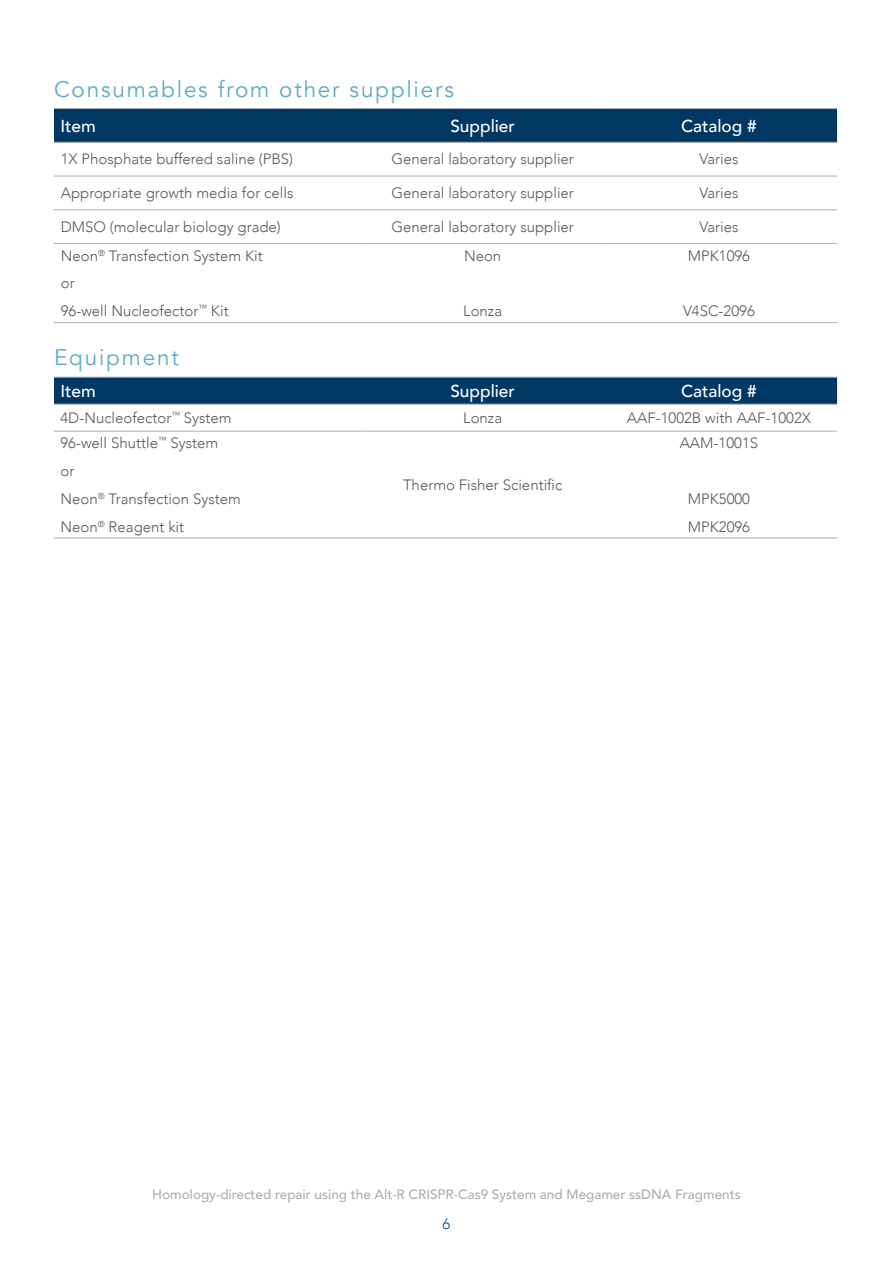
<style>
.page{position:relative;width:893px;height:1263px;background:#fff}
.page>*{position:absolute;margin:0;border:0;box-sizing:border-box;transform-origin:0 0}
.t1{font:22.5px "Avenir";letter-spacing:.08em;color:#5eaac6}
.t2{font:500 17.25px "Avenir";color:#fff}
.t3{font:300 15px/27.8px "Avenir";color:#58595b}
.t4{font:300 15px "Avenir";color:#005088}
.t5{font:500 13.5px "Avenir";color:#aeadaf}
</style>
<div class="page">
<div style="left:54px;top:109px;width:783px;height:33px;background:#003864"></div>
<hr style="left:54px;top:108px;width:310px;height:1px;background:#aeadaf">
<hr style="left:364px;top:108px;width:237px;height:1px;background:#aeadaf">
<hr style="left:601px;top:108px;width:236px;height:1px;background:#aeadaf">
<hr style="left:54px;top:142px;width:310px;height:1px;background:#aeadaf">
<hr style="left:364px;top:142px;width:237px;height:1px;background:#aeadaf">
<hr style="left:601px;top:142px;width:236px;height:1px;background:#aeadaf">
<hr style="left:54px;top:176px;width:310px;height:1px;background:#aeadaf">
<hr style="left:364px;top:176px;width:237px;height:1px;background:#aeadaf">
<hr style="left:601px;top:176px;width:236px;height:1px;background:#aeadaf">
<hr style="left:54px;top:209px;width:310px;height:1px;background:#aeadaf">
<hr style="left:364px;top:209px;width:237px;height:1px;background:#aeadaf">
<hr style="left:601px;top:209px;width:236px;height:1px;background:#aeadaf">
<hr style="left:54px;top:243px;width:310px;height:1px;background:#aeadaf">
<hr style="left:364px;top:243px;width:237px;height:1px;background:#aeadaf">
<hr style="left:601px;top:243px;width:236px;height:1px;background:#aeadaf">
<hr style="left:54px;top:322px;width:310px;height:1px;background:#aeadaf">
<hr style="left:364px;top:322px;width:237px;height:1px;background:#aeadaf">
<hr style="left:601px;top:322px;width:236px;height:1px;background:#aeadaf">
<div style="left:54px;top:378px;width:783px;height:26px;background:#003864"></div>
<hr style="left:54px;top:377px;width:310px;height:1px;background:#aeadaf">
<hr style="left:364px;top:377px;width:237px;height:1px;background:#aeadaf">
<hr style="left:601px;top:377px;width:236px;height:1px;background:#aeadaf">
<hr style="left:54px;top:404px;width:310px;height:1px;background:#aeadaf">
<hr style="left:54px;top:538px;width:310px;height:1px;background:#aeadaf">
<hr style="left:54px;top:431px;width:310px;height:1px;background:#aeadaf">
<hr style="left:364px;top:404px;width:237px;height:1px;background:#aeadaf">
<hr style="left:364px;top:431px;width:237px;height:1px;background:#aeadaf">
<hr style="left:364px;top:538px;width:237px;height:1px;background:#aeadaf">
<hr style="left:601px;top:404px;width:236px;height:1px;background:#aeadaf">
<hr style="left:601px;top:431px;width:236px;height:1px;background:#aeadaf">
<hr style="left:601px;top:538px;width:236px;height:1px;background:#aeadaf">
<h1 class="t1" style="left:54px;top:76px;width:401px">Consumables from other suppliers</h1>
<p class="t2" style="left:60px;top:111px;width:37px">Item</p>
<p class="t2" style="left:450px;top:111px;width:66px">Supplier</p>
<p class="t2" style="left:681px;top:111px;width:77px">Catalog #</p>
<p class="t3" style="left:61px;top:145px;width:234px">1X Phosphate buffered saline (PBS)</p>
<p class="t3" style="left:391px;top:145px;width:184px">General laboratory supplier</p>
<p class="t3" style="left:699px;top:145px;width:41px">Varies</p>
<p class="t3" style="left:61px;top:179px;width:234px">Appropriate growth media for cells</p>
<p class="t3" style="left:391px;top:179px;width:184px">General laboratory supplier</p>
<p class="t3" style="left:699px;top:179px;width:41px">Varies</p>
<p class="t3" style="left:61px;top:213px;width:222px">DMSO (molecular biology grade)</p>
<p class="t3" style="left:391px;top:213px;width:184px">General laboratory supplier</p>
<p class="t3" style="left:699px;top:213px;width:41px">Varies</p>
<p class="t3" style="left:61px;top:242px;width:204px">Neon<sup>®</sup> Transfection System Kit or<br>96-well Nucleofector<sup>™</sup> Kit</p>
<p class="t3" style="left:464px;top:242px;width:39px">Neon</p>
<p class="t3" style="left:688px;top:242px;width:64px">MPK1096</p>
<p class="t3" style="left:683px;top:297px;width:73px">V4SC-2096</p>
<p class="t3" style="left:463px;top:297px;width:40px">Lonza</p>
<h1 class="t1" style="left:54px;top:344px;width:126px">Equipment</h1>
<p class="t2" style="left:60px;top:376px;width:37px">Item</p>
<p class="t2" style="left:450px;top:376px;width:66px">Supplier</p>
<p class="t2" style="left:681px;top:376px;width:77px">Catalog #</p>
<p class="t3" style="left:60px;top:404px;width:173px">4D-Nucleofector<sup>™</sup> System</p>
<p class="t3" style="left:463px;top:404px;width:40px">Lonza</p>
<p class="t3" style="left:627px;top:404px;width:186px">AAF-1002B with AAF-1002X</p>
<p class="t3" style="left:60px;top:429px;width:182px">96-well Shuttle<sup>™</sup> System<br>or<br>Neon<sup>®</sup> Transfection System<br>Neon<sup>®</sup> Reagent kit</p>
<p class="t3" style="left:680px;top:429px;width:80px">AAM-1001S</p>
<p class="t3" style="left:403px;top:471px;width:161px">Thermo Fisher Scientific</p>
<p class="t3" style="left:688px;top:485px;width:64px">MPK5000<br>MPK2096</p>
<p class="t5" style="left:152px;top:1182px;width:590px">Homology-directed repair using the Alt-R CRISPR-Cas9 System and Megamer ssDNA Fragments</p>
<p class="t4" style="left:443px;top:1214px;width:9px">6</p>
</div>
